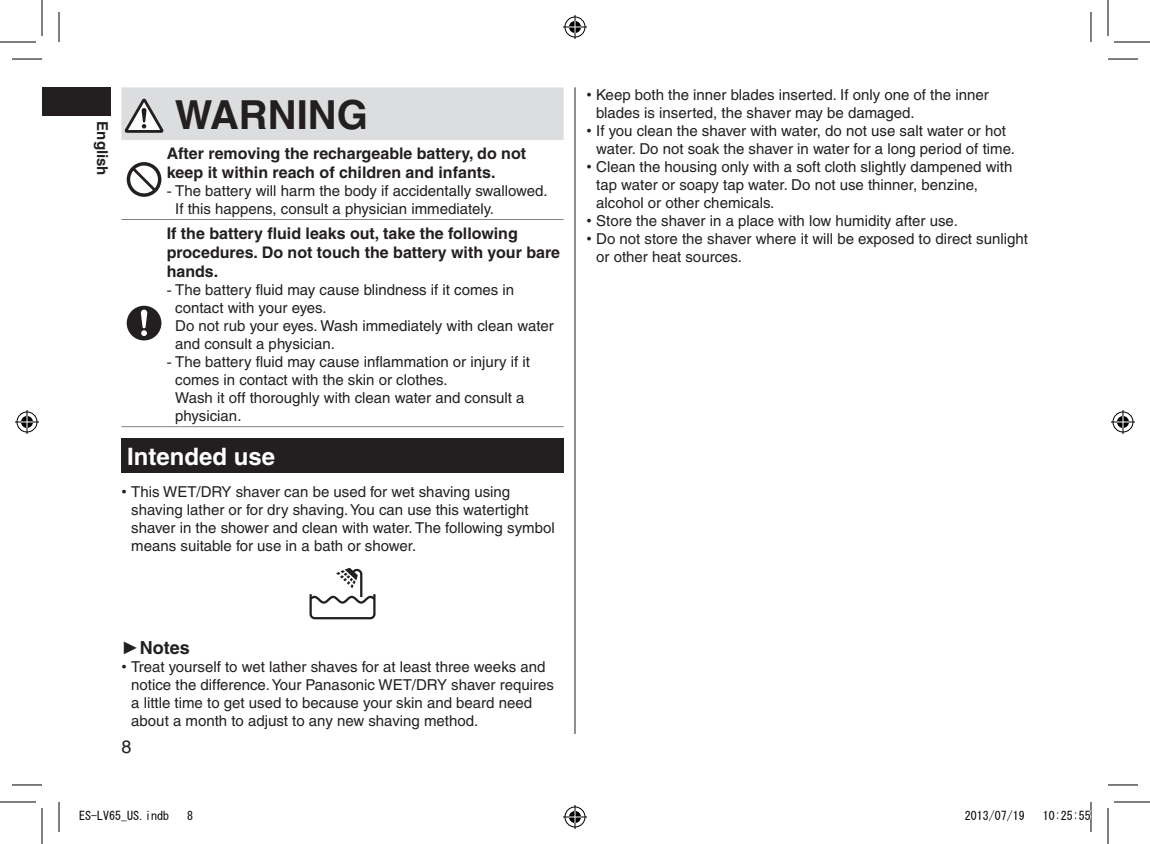
<style>
.page{position:relative;width:1150px;height:844px;background:#fff}
.page>*{position:absolute;margin:0;border:0;box-sizing:border-box;transform-origin:0 0}
.t1{font:700 40px "Helvetica";color:#231f20}
.t2{font:700 24px "Helvetica";color:#fff}
.t3{font:700 18px "Helvetica";color:#231f20}
.t4{font:18px "Helvetica";color:#231f20}
.t5{font:700 16px/19px "Helvetica";color:#231f20}
.t6{font:15px/18px "Helvetica";color:#231f20}
.t7{font:700 15px "Helvetica";color:#231f20}
.t8{font:12px "MS Gothic";color:#000}
.s1{font-family:"Arial"}
.s2{font-family:"Arial";font-weight:400}
</style>
<div class="page">
<div style="left:42px;top:87px;width:68px;height:29px;background:#231f20"></div>
<hr style="left:575px;top:87px;width:1px;height:647px;background:#231f20">
<hr style="left:121px;top:219px;width:46px;height:1px;background:#808285">
<hr style="left:167px;top:219px;width:397px;height:1px;background:#808285">
<hr style="left:121px;top:426px;width:46px;height:1px;background:#808285">
<hr style="left:167px;top:426px;width:397px;height:1px;background:#808285">
<div style="left:121px;top:87px;width:443px;height:53px;background:#dcdddf"></div>
<svg style="left:127px;top:162px;width:34px;height:35px"></svg>
<svg style="left:127px;top:306px;width:34px;height:34px"></svg>
<div style="left:121px;top:438px;width:443px;height:35px;background:#231f20"></div>
<svg style="left:309px;top:568px;width:66px;height:51px"></svg>
<hr style="left:12px;top:59px;width:30px;height:1px;background:#000">
<hr style="left:1108px;top:59px;width:30px;height:1px;background:#000">
<hr style="left:12px;top:784px;width:30px;height:1px;background:#000">
<hr style="left:1108px;top:784px;width:30px;height:1px;background:#000">
<hr style="left:59px;top:12px;width:1px;height:30px;background:#000">
<hr style="left:59px;top:802px;width:1px;height:30px;background:#000">
<hr style="left:1090px;top:12px;width:1px;height:30px;background:#000">
<hr style="left:1090px;top:802px;width:1px;height:30px;background:#000">
<hr style="left:0;top:42px;width:36px;height:1px;background:#000">
<hr style="left:1114px;top:42px;width:36px;height:1px;background:#000">
<hr style="left:0;top:801px;width:36px;height:1px;background:#000">
<hr style="left:1114px;top:801px;width:36px;height:1px;background:#000">
<hr style="left:42px;top:0;width:1px;height:36px;background:#000">
<hr style="left:42px;top:808px;width:1px;height:36px;background:#000">
<hr style="left:1107px;top:0;width:1px;height:36px;background:#000">
<hr style="left:1107px;top:808px;width:1px;height:36px;background:#000">
<svg style="left:563px;top:15px;width:24px;height:24px"></svg>
<svg style="left:563px;top:805px;width:24px;height:24px"></svg>
<svg style="left:15px;top:410px;width:24px;height:24px"></svg>
<svg style="left:1111px;top:410px;width:24px;height:24px"></svg>
<p class="t7" style="left:112px;top:121px;width:56px;rotate:90deg">English</p>
<h1 class="t1" style="left:175px;top:91px;width:195px">WARNING</h1>
<p class="t5" style="left:167px;top:143px;width:361px">After removing the rechargeable battery, do not keep it within reach of children and infants.</p>
<p class="t6" style="left:175px;top:181px;width:374px;text-indent:-9px"><span class="s1">-</span> The battery will harm the body if accidentally swallowed.<br>If this happens, consult a physician immediately.</p>
<p class="t5" style="left:167px;top:223px;width:395px">If the battery fluid leaks out, take the following procedures. Do not touch the battery with your bare hands.</p>
<p class="t6" style="left:175px;top:281px;width:380px;text-indent:-9px"><span class="s1">-</span> The battery fluid may cause blindness if it comes in contact with your eyes.<br>Do not rub your eyes. Wash immediately with clean water and consult a physician.</p>
<p class="t6" style="left:175px;top:353px;width:356px;text-indent:-9px"><span class="s1">-</span> The battery fluid may cause inflammation or injury if it comes in contact with the skin or clothes.<br>Wash it off thoroughly with clean water and consult a physician.</p>
<h2 class="t2" style="left:127px;top:442px;width:150px">Intended use</h2>
<p class="t6" style="left:131px;top:483px;width:425px;text-indent:-10px"><span class="s1">•</span> This WET/DRY shaver can be used for wet shaving using shaving lather or for dry shaving. You can use this watertight shaver in the shower and clean with water. The following symbol means suitable for use in a bath or shower.</p>
<p class="t6" style="left:596px;top:86px;width:394px;text-indent:-10px"><span class="s1">•</span> Keep both the inner blades inserted. If only one of the inner blades is inserted, the shaver may be damaged.</p>
<p class="t6" style="left:596px;top:122px;width:420px;text-indent:-10px"><span class="s1">•</span> If you clean the shaver with water, do not use salt water or hot water. Do not soak the shaver in water for a long period of time.</p>
<p class="t6" style="left:596px;top:158px;width:418px;text-indent:-10px"><span class="s1">•</span> Clean the housing only with a soft cloth slightly dampened with tap water or soapy tap water. Do not use thinner, benzine, alcohol or other chemicals.</p>
<p class="t6" style="left:586px;top:212px;width:373px"><span class="s1">•</span> Store the shaver in a place with low humidity after use.</p>
<p class="t6" style="left:596px;top:230px;width:433px;text-indent:-10px"><span class="s1">•</span> Do not store the shaver where it will be exposed to direct sunlight or other heat sources.</p>
<p class="t3" style="left:121px;top:637px;width:70px"><span class="s2">►</span>Notes</p>
<p class="t6" style="left:131px;top:658px;width:424px;text-indent:-10px"><span class="s1">•</span> Treat yourself to wet lather shaves for at least three weeks and notice the difference. Your Panasonic WET/DRY shaver requires a little time to get used to because your skin and beard need about a month to adjust to any new shaving method.</p>
<p class="t4" style="left:121px;top:736px;width:12px">8</p>
<p class="t8" style="left:79px;top:809px;width:91px">ES-LV65_US.indb</p>
<p class="t8" style="left:187px;top:809px;width:7px">8</p>
<p class="t8" style="left:965px;top:809px;width:61px">2013/07/19</p>
<p class="t8" style="left:1043px;top:809px;width:49px">10:25:55</p>
</div>
